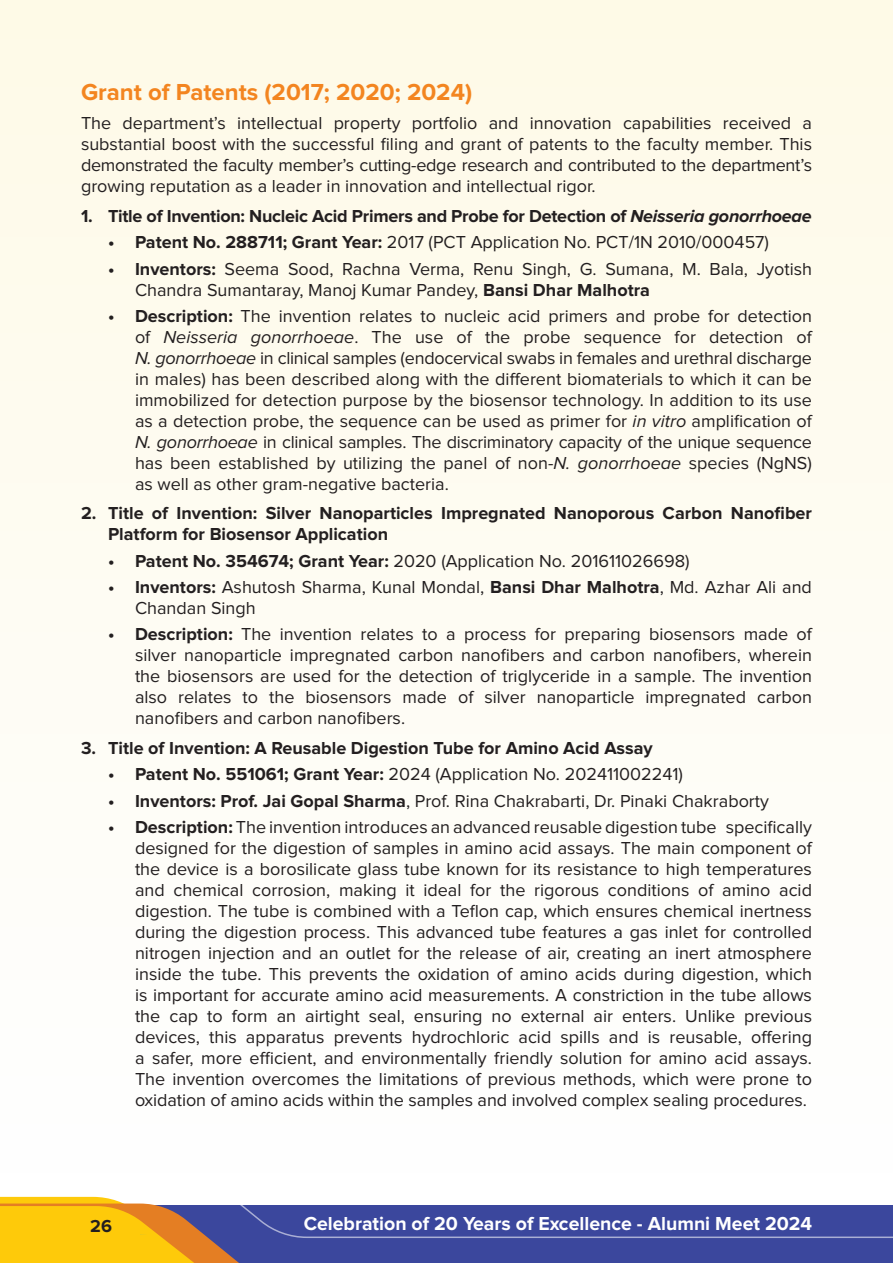
<style>
.page{position:relative;width:893px;height:1263px;background:#fff}
.page>*{position:absolute;margin:0;border:0;box-sizing:border-box;transform-origin:0 0}
._16_pt_heading{font:700 24px "Proxima Nova";color:#f38520}
.t1{font:700 19.5px "Proxima Nova";color:#fff}
.P_-_12_pt{font:18px/21px "Proxima Nova";color:#231f20;text-align:justify}
.t2{font:700 18px/21px "Proxima Nova";color:#231f20}
.s1{font-style:italic}
.s2{font-weight:700}
</style>
<div class="page">
<div style="left:0;top:0;width:893px;height:1215px;background:#fefcf3"></div>
<svg style="left:0;top:1197px;width:893px;height:66px;background:#7a7489"></svg>
<p class="_16_pt_heading" style="left:81px;top:81px;width:393px">Grant of Patents (2017; 2020; 2024)</p>
<p class="P_-_12_pt" style="left:81px;top:114px;width:732px">The department’s intellectual property portfolio and innovation capabilities received a substantial boost with the successful filing and grant of patents to the faculty member. This demonstrated the faculty member’s cutting-edge research and contributed to the department’s growing reputation as a leader in innovation and intellectual rigor.</p>
<p class="t2" style="left:81px;top:206px;width:732px">1. Title of Invention: Nucleic Acid Primers and Probe for Detection of <span class="s1">Neisseria gonorrhoeae</span></p>
<p class="P_-_12_pt" style="left:108px;top:233px;width:662px"><span class="s2">• Patent No. 288711; Grant Year:</span> 2017 (PCT Application No. PCT/1N 2010/000457)</p>
<p class="P_-_12_pt" style="left:135px;top:259px;width:678px;text-indent:-27px"><span class="s2">• Inventors:</span> Seema Sood, Rachna Verma, Renu Singh, G. Sumana, M. Bala, Jyotish<br>Chandra Sumantaray, Manoj Kumar Pandey, <span class="s2">Bansi Dhar Malhotra</span></p>
<p class="P_-_12_pt" style="left:135px;top:306px;width:678px;text-indent:-27px"><span class="s2">• Description:</span> The invention relates to nucleic acid primers and probe for detection of <span class="s1">Neisseria gonorrhoeae</span>. The use of the probe sequence for detection of <span class="s1">N. gonorrhoeae</span> in clinical samples (endocervical swabs in females and urethral discharge in males) has been described along with the different biomaterials to which it can be immobilized for detection purpose by the biosensor technology. In addition to its use as a detection probe, the sequence can be used as primer for <span class="s1">in vitro</span> amplification of <span class="s1">N. gonorrhoeae</span> in clinical samples. The discriminatory capacity of the unique sequence has been established by utilizing the panel of non-<span class="s1">N. gonorrhoeae</span> species (NgNS) as well as other gram-negative bacteria.</p>
<p class="t2" style="left:108px;top:504px;width:705px;text-indent:-27px">2. Title of Invention: Silver Nanoparticles Impregnated Nanoporous Carbon Nanofiber<br>Platform for Biosensor Application</p>
<p class="P_-_12_pt" style="left:108px;top:551px;width:583px"><span class="s2">• Patent No. 354674; Grant Year:</span> 2020 (Application No. 201611026698)</p>
<p class="P_-_12_pt" style="left:135px;top:577px;width:678px;text-indent:-27px"><span class="s2">• Inventors:</span> Ashutosh Sharma, Kunal Mondal, <span class="s2">Bansi Dhar Malhotra</span>, Md. Azhar Ali and<br>Chandan Singh</p>
<p class="P_-_12_pt" style="left:135px;top:625px;width:678px;text-indent:-27px"><span class="s2">• Description:</span> The invention relates to a process for preparing biosensors made of silver nanoparticle impregnated carbon nanofibers and carbon nanofibers, wherein the biosensors are used for the detection of triglyceride in a sample. The invention also relates to the biosensors made of silver nanoparticle impregnated carbon nanofibers and carbon nanofibers.</p>
<p class="t2" style="left:81px;top:738px;width:573px">3. Title of Invention: A Reusable Digestion Tube for Amino Acid Assay</p>
<p class="P_-_12_pt" style="left:108px;top:764px;width:577px"><span class="s2">• Patent No. 551061; Grant Year:</span> 2024 (Application No. 202411002241)</p>
<p class="P_-_12_pt" style="left:108px;top:791px;width:662px"><span class="s2">• Inventors: Prof. Jai Gopal Sharma</span>, Prof. Rina Chakrabarti, Dr. Pinaki Chakraborty</p>
<p class="P_-_12_pt" style="left:135px;top:817px;width:678px;text-indent:-27px"><span class="s2">• Description:</span> The invention introduces an advanced reusable digestion tube specifically designed for the digestion of samples in amino acid assays. The main component of the device is a borosilicate glass tube known for its resistance to high temperatures and chemical corrosion, making it ideal for the rigorous conditions of amino acid digestion. The tube is combined with a Teflon cap, which ensures chemical inertness during the digestion process. This advanced tube features a gas inlet for controlled nitrogen injection and an outlet for the release of air, creating an inert atmosphere inside the tube. This prevents the oxidation of amino acids during digestion, which is important for accurate amino acid measurements. A constriction in the tube allows the cap to form an airtight seal, ensuring no external air enters. Unlike previous devices, this apparatus prevents hydrochloric acid spills and is reusable, offering a safer, more efficient, and environmentally friendly solution for amino acid assays.<br>The invention overcomes the limitations of previous methods, which were prone to oxidation of amino acids within the samples and involved complex sealing procedures.</p>
<p class="t2" style="left:90px;top:1216px;width:23px">26</p>
<p class="t1" style="left:304px;top:1214px;width:510px">Celebration of 20 Years of Excellence - Alumni Meet 2024</p>
</div>
